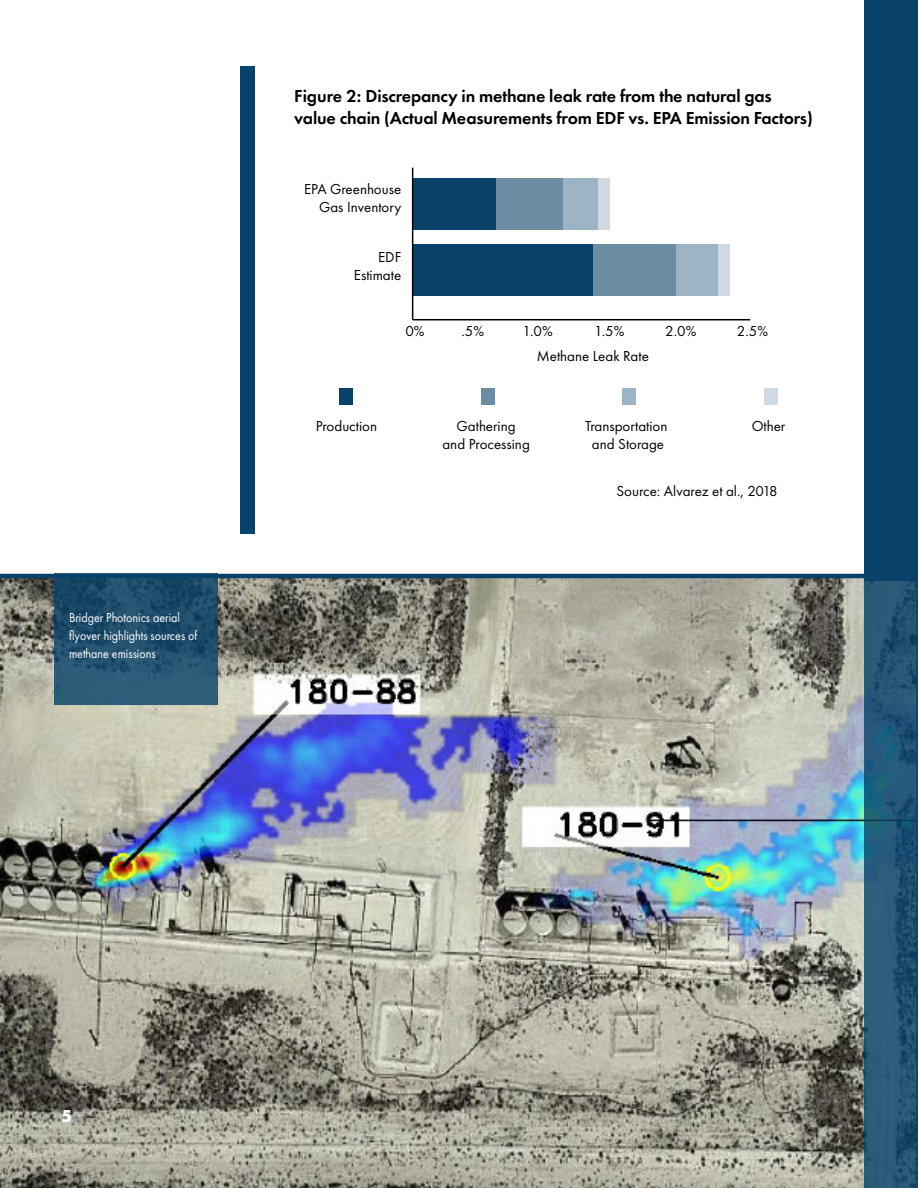
<style>
.page{position:relative;width:918px;height:1188px;background:#fff}
.page>*{position:absolute;margin:0;border:0;box-sizing:border-box;transform-origin:0 0}
.t1{font:600 18px/21.6px "Futura PT";letter-spacing:-.01em;color:#000}
.t2{font:700 18px "Futura PT";color:#fff}
.t3{font:15px/18px "Futura PT";color:#000;text-align:right}
.t4{font:13.5px/18px "Futura PT";color:#fff;scale:.89 1}
</style>
<div class="page">
<div style="left:413px;top:178px;width:83px;height:52px;background:#08426a"></div>
<div style="left:496px;top:178px;width:67px;height:52px;background:#6b8ea5"></div>
<div style="left:563px;top:178px;width:35px;height:52px;background:#9cb4c3"></div>
<div style="left:598px;top:178px;width:12px;height:51px;background:#ced9e1"></div>
<div style="left:413px;top:244px;width:180px;height:52px;background:#08426a"></div>
<div style="left:593px;top:244px;width:84px;height:52px;background:#6b8ea5"></div>
<div style="left:677px;top:244px;width:41px;height:52px;background:#9cb4c3"></div>
<div style="left:718px;top:245px;width:12px;height:51px;background:#ced9e1"></div>
<hr style="left:413px;top:319px;width:337px;height:1px;background:#000">
<hr style="left:412px;top:168px;width:1px;height:152px;background:#000">
<div style="left:340px;top:388px;width:13px;height:17px;background:#08426a"></div>
<div style="left:481px;top:388px;width:14px;height:17px;background:#6b8ea5"></div>
<div style="left:623px;top:388px;width:13px;height:17px;background:#9cb4c3"></div>
<div style="left:764px;top:388px;width:14px;height:17px;background:#ced9e1"></div>
<img style="left:0;top:574px;width:864px;height:614px">
<svg style="left:864px;top:580px;width:54px;height:608px;background:#245575"></svg>
<div style="left:864px;top:0;width:54px;height:580px;background:#08426a"></div>
<div style="left:240px;top:66px;width:15px;height:468px;background:#08426a"></div>
<svg style="left:54px;top:574px;width:164px;height:131px;background:#21506e"></svg>
<p class="t4" style="left:69px;top:609px;width:146px">Bridger Photonics aerial flyover highlights sources of methane emissions</p>
<p class="t1" style="left:294px;top:85px;width:520px">Figure 2: Discrepancy in methane leak rate from the natural gas value chain (Actual Measurements from EDF vs. EPA Emission Factors)</p>
<p class="t3" style="left:304px;top:180px;width:99px">EPA Greenhouse<br>Gas Inventory</p>
<p class="t3" style="left:354px;top:248px;width:49px">EDF<br>Estimate</p>
<p class="t3" style="left:405px;top:322px;width:21px">0%</p>
<p class="t3" style="left:462px;top:322px;width:24px">.5%</p>
<p class="t3" style="left:522px;top:322px;width:32px">1.0%</p>
<p class="t3" style="left:594px;top:322px;width:32px">1.5%</p>
<p class="t3" style="left:665px;top:322px;width:33px">2.0%</p>
<p class="t3" style="left:737px;top:322px;width:33px">2.5%</p>
<p class="t3" style="left:537px;top:347px;width:114px">Methane Leak Rate</p>
<p class="t3" style="left:316px;top:417px;width:63px">Production</p>
<p class="t3" style="left:442px;top:417px;width:89px;text-align:center">Gathering<br>and Processing</p>
<p class="t3" style="left:585px;top:417px;width:84px;text-align:center">Transportation and Storage</p>
<p class="t3" style="left:752px;top:417px;width:35px">Other</p>
<p class="t3" style="left:616px;top:482px;width:163px">Source: Alvarez et al., 2018</p>
<p class="t2" style="left:62px;top:1105px;width:12px">5</p>
</div>
